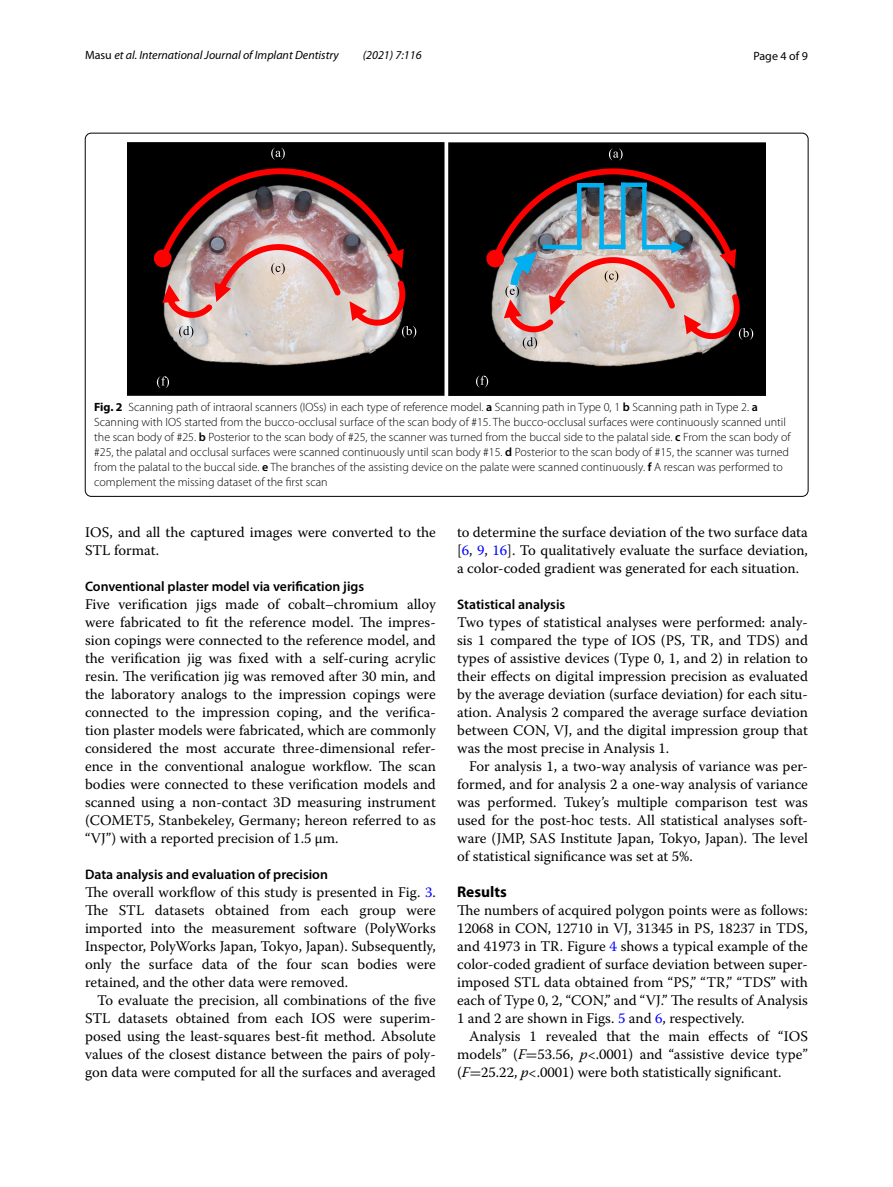
<style>
.page{position:relative;width:893px;height:1187px;background:#fff}
.page>*{position:absolute;margin:0;border:0;box-sizing:border-box;transform-origin:0 0}
.t1{font:700 15.45px "Myriad Pro";color:#000}
.t2{font:14.7px/18px "Warnock Pro";color:#000;text-align:justify}
.t3{font:600 13.8px "Myriad Pro";color:#000}
.t4{font:300 12px/15px "Myriad Pro";color:#000}
.t5{font:italic 12px "Myriad Pro";color:#000}
.t6{font:12px "Myriad Pro";color:#000}
.s1{font-style:normal}
.s2{font-weight:700}
.s3{font-weight:600}
.s4{color:#00f}
.s5{font-style:italic}
.s6{font-family:"MTSY"}
</style>
<div class="page">
<img style="left:128px;top:142px;width:638px;height:254px">
<svg style="left:271px;top:148px;width:14px;height:11px"></svg>
<svg style="left:153px;top:168px;width:263px;height:170px;background:#8e6b6b"></svg>
<svg style="left:157px;top:376px;width:12px;height:12px"></svg>
<svg style="left:609px;top:148px;width:14px;height:12px"></svg>
<img style="left:485px;top:168px;width:268px;height:181px">
<svg style="left:476px;top:375px;width:12px;height:12px"></svg>
<p class="t5" style="left:85px;top:48px;width:255px"><span class="s1">Masu</span> et al. International Journal of Implant Dentistry</p>
<p class="t5" style="left:363px;top:48px;width:60px">(2021) 7:116</p>
<p class="t6" style="left:753px;top:48px;width:56px">Page 4 of 9</p>
<p class="t4" style="left:94px;top:399px;width:698px"><span class="s2">Fig. 2</span> Scanning path of intraoral scanners (IOSs) in each type of reference model. <span class="s3">a</span> Scanning path in Type 0, 1 <span class="s3">b</span> Scanning path in Type 2. <span class="s3">a </span>Scanning with IOS started from the bucco-occlusal surface of the scan body of #15. The bucco-occlusal surfaces were continuously scanned until the scan body of #25. <span class="s3">b</span> Posterior to the scan body of #25, the scanner was turned from the buccal side to the palatal side. <span class="s3">c</span> From the scan body of #25, the palatal and occlusal surfaces were scanned continuously until scan body #15. <span class="s3">d</span> Posterior to the scan body of #15, the scanner was turned from the palatal to the buccal side. <span class="s3">e</span> The branches of the assisting device on the palate were scanned continuously. <span class="s3">f</span> A rescan was performed to complement the missing dataset of the first scan</p>
<p class="t2" style="left:85px;top:522px;width:352px">IOS, and all the captured images were converted to the<br>STL format.</p>
<p class="t3" style="left:85px;top:577px;width:281px">Conventional plaster model via verification jigs</p>
<p class="t2" style="left:85px;top:594px;width:352px">Five verification jigs made of cobalt–chromium alloy were fabricated to fit the reference model. The impres&shy;sion copings were connected to the reference model, and the verification jig was fixed with a self-curing acrylic resin. The verification jig was removed after 30 min, and the laboratory analogs to the impression copings were connected to the impression coping, and the verifica&shy;tion plaster models were fabricated, which are commonly considered the most accurate three-dimensional refer&shy;ence in the conventional analogue workflow. The scan bodies were connected to these verification models and scanned using a non-contact 3D measuring instrument (COMET5, Stanbekeley, Germany; hereon referred to as “VJ”) with a reported precision of 1.5 μm.</p>
<p class="t3" style="left:85px;top:865px;width:244px">Data analysis and evaluation of precision</p>
<p class="t2" style="left:85px;top:882px;width:352px">The overall workflow of this study is presented in Fig. <span class="s4">3</span>.<br>The STL datasets obtained from each group were imported into the measurement software (PolyWorks Inspector, PolyWorks Japan, Tokyo, Japan). Subsequently, only the surface data of the four scan bodies were retained, and the other data were removed.</p>
<p class="t2" style="left:85px;top:990px;width:352px;text-indent:12px">To evaluate the precision, all combinations of the five STL datasets obtained from each IOS were superim&shy;posed using the least-squares best-fit method. Absolute values of the closest distance between the pairs of poly&shy;gon data were computed for all the surfaces and averaged</p>
<p class="t2" style="left:457px;top:522px;width:352px">to determine the surface deviation of the two surface data [<span class="s4">6</span>, <span class="s4">9</span>, <span class="s4">16</span>]. To qualitatively evaluate the surface deviation, a color-coded gradient was generated for each situation.</p>
<p class="t3" style="left:457px;top:595px;width:110px">Statistical analysis</p>
<p class="t2" style="left:457px;top:612px;width:352px">Two types of statistical analyses were performed: analy&shy;sis 1 compared the type of IOS (PS, TR, and TDS) and types of assistive devices (Type 0, 1, and 2) in relation to their effects on digital impression precision as evaluated by the average deviation (surface deviation) for each situ&shy;ation. Analysis 2 compared the average surface deviation between CON, VJ, and the digital impression group that was the most precise in Analysis 1.</p>
<p class="t2" style="left:457px;top:756px;width:352px;text-indent:12px">For analysis 1, a two-way analysis of variance was per&shy;formed, and for analysis 2 a one-way analysis of variance was performed. Tukey’s multiple comparison test was used for the post-hoc tests. All statistical analyses soft&shy;ware (JMP, SAS Institute Japan, Tokyo, Japan). The level of statistical significance was set at 5%.</p>
<p class="t1" style="left:457px;top:881px;width:51px">Results</p>
<p class="t2" style="left:457px;top:900px;width:352px">The numbers of acquired polygon points were as follows:<br>12068 in CON, 12710 in VJ, 31345 in PS, 18237 in TDS, and 41973 in TR. Figure <span class="s4">4</span> shows a typical example of the color-coded gradient of surface deviation between super&shy;imposed STL data obtained from “PS,” “TR,” “TDS” with each of Type 0, 2, “CON,” and “VJ.” The results of Analysis 1 and 2 are shown in Figs. <span class="s4">5</span> and <span class="s4">6</span>, respectively.</p>
<p class="t2" style="left:457px;top:1026px;width:352px;text-indent:12px">Analysis 1 revealed that the main effects of “IOS models” (<span class="s5">F</span><span class="s6">=</span>53.56, <span class="s5">p</span>&lt;.0001) and “assistive device type” (<span class="s5">F</span><span class="s6">=</span>25.22, <span class="s5">p</span>&lt;.0001) were both statistically significant.</p>
</div>
